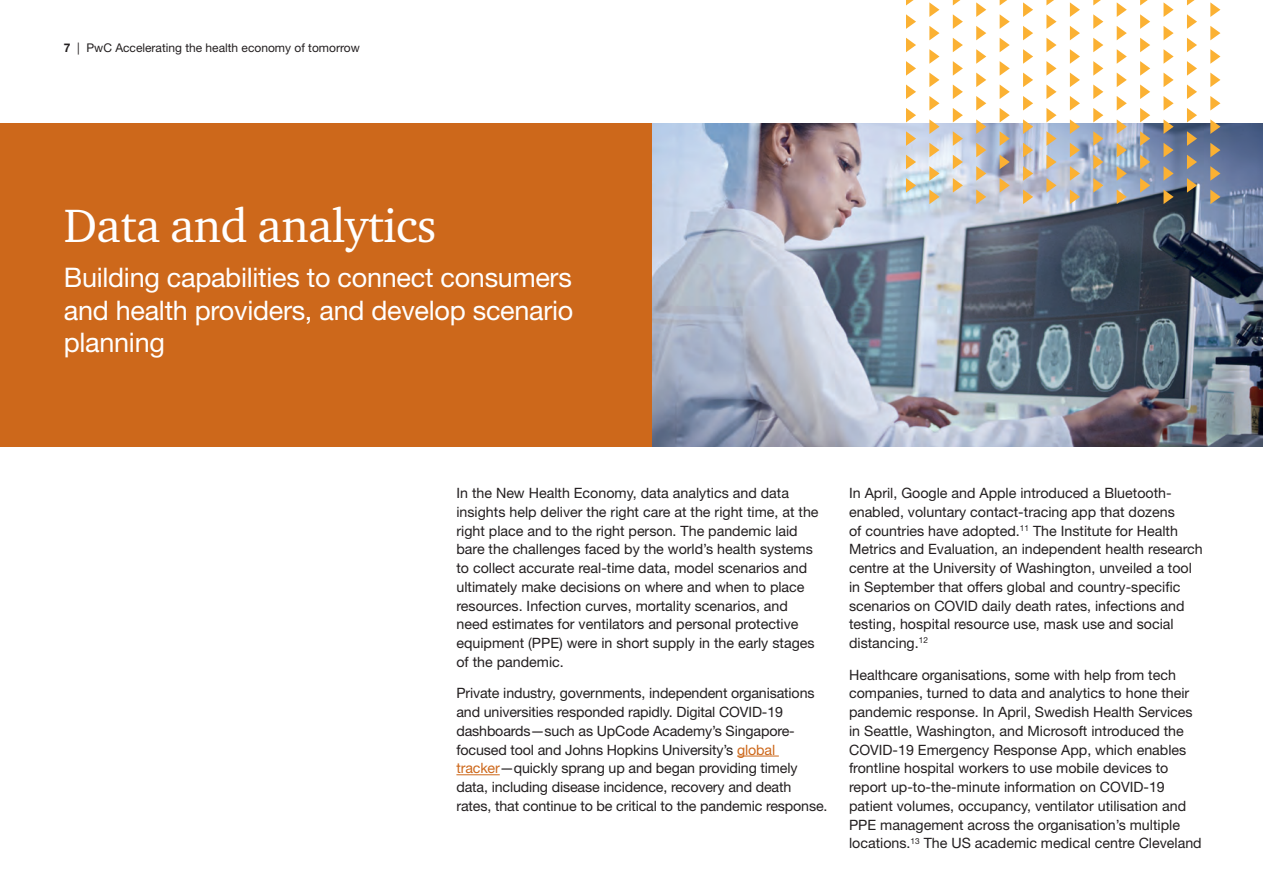
<style>
.page{position:relative;width:1263px;height:893px;background:#fff}
.page>*{position:absolute;margin:0;border:0;box-sizing:border-box;transform-origin:0 0}
.t1{font:48px "Charter ITC";letter-spacing:-.01em;color:#fff}
.t2{font:27px/32.4px "Helvetica Neue";letter-spacing:-.01em;color:#fff;text-align:justify}
.t3{font:14.25px/18.8px "Helvetica Neue";color:#231f20}
.t4{font:12px "Helvetica Neue";color:#231f20}
.s1{font-weight:700}
.s2{color:#cd681b}
</style>
<div class="page">
<div style="left:0;top:123px;width:653px;height:323px;background:#cd681b"></div>
<img style="left:653px;top:123px;width:610px;height:323px">
<hr style="left:737px;top:756px;width:42px;height:1px;background:#cd681b">
<hr style="left:456px;top:774px;width:44px;height:1px;background:#cd681b">
<svg style="left:1187px;top:178px;width:10px;height:15px"></svg>
<svg style="left:1187px;top:155px;width:10px;height:14px"></svg>
<svg style="left:1187px;top:131px;width:10px;height:15px"></svg>
<svg style="left:1187px;top:108px;width:10px;height:14px"></svg>
<svg style="left:1187px;top:84px;width:10px;height:15px"></svg>
<svg style="left:1187px;top:61px;width:10px;height:15px"></svg>
<svg style="left:1187px;top:38px;width:10px;height:14px"></svg>
<svg style="left:1187px;top:14px;width:10px;height:15px"></svg>
<svg style="left:1187px;top:0;width:7px;height:5px"></svg>
<svg style="left:1210px;top:190px;width:10px;height:14px"></svg>
<svg style="left:1210px;top:166px;width:10px;height:15px"></svg>
<svg style="left:1210px;top:143px;width:10px;height:14px"></svg>
<svg style="left:1210px;top:119px;width:10px;height:15px"></svg>
<svg style="left:1210px;top:96px;width:10px;height:15px"></svg>
<svg style="left:1210px;top:73px;width:10px;height:14px"></svg>
<svg style="left:1210px;top:49px;width:10px;height:15px"></svg>
<svg style="left:1210px;top:26px;width:10px;height:14px"></svg>
<svg style="left:1210px;top:2px;width:10px;height:15px"></svg>
<svg style="left:1140px;top:178px;width:10px;height:15px"></svg>
<svg style="left:1140px;top:155px;width:10px;height:14px"></svg>
<svg style="left:1140px;top:131px;width:10px;height:15px"></svg>
<svg style="left:1140px;top:108px;width:10px;height:14px"></svg>
<svg style="left:1140px;top:84px;width:10px;height:15px"></svg>
<svg style="left:1140px;top:61px;width:10px;height:15px"></svg>
<svg style="left:1140px;top:38px;width:10px;height:14px"></svg>
<svg style="left:1140px;top:14px;width:10px;height:15px"></svg>
<svg style="left:1140px;top:0;width:8px;height:5px"></svg>
<svg style="left:1163px;top:190px;width:10px;height:14px"></svg>
<svg style="left:1163px;top:166px;width:10px;height:15px"></svg>
<svg style="left:1163px;top:143px;width:10px;height:14px"></svg>
<svg style="left:1163px;top:119px;width:10px;height:15px"></svg>
<svg style="left:1163px;top:96px;width:10px;height:15px"></svg>
<svg style="left:1163px;top:73px;width:10px;height:14px"></svg>
<svg style="left:1163px;top:49px;width:10px;height:15px"></svg>
<svg style="left:1163px;top:26px;width:10px;height:14px"></svg>
<svg style="left:1163px;top:2px;width:10px;height:15px"></svg>
<svg style="left:1093px;top:178px;width:10px;height:15px"></svg>
<svg style="left:1093px;top:155px;width:10px;height:14px"></svg>
<svg style="left:1093px;top:131px;width:10px;height:15px"></svg>
<svg style="left:1093px;top:108px;width:10px;height:14px"></svg>
<svg style="left:1093px;top:84px;width:10px;height:15px"></svg>
<svg style="left:1093px;top:61px;width:10px;height:15px"></svg>
<svg style="left:1093px;top:38px;width:10px;height:14px"></svg>
<svg style="left:1093px;top:14px;width:10px;height:15px"></svg>
<svg style="left:1093px;top:0;width:8px;height:5px"></svg>
<svg style="left:1117px;top:190px;width:10px;height:14px"></svg>
<svg style="left:1117px;top:166px;width:10px;height:15px"></svg>
<svg style="left:1117px;top:143px;width:10px;height:14px"></svg>
<svg style="left:1117px;top:119px;width:10px;height:15px"></svg>
<svg style="left:1117px;top:96px;width:10px;height:15px"></svg>
<svg style="left:1117px;top:73px;width:10px;height:14px"></svg>
<svg style="left:1117px;top:49px;width:10px;height:15px"></svg>
<svg style="left:1117px;top:26px;width:10px;height:14px"></svg>
<svg style="left:1117px;top:2px;width:10px;height:15px"></svg>
<svg style="left:1046px;top:178px;width:10px;height:15px"></svg>
<svg style="left:1046px;top:155px;width:10px;height:14px"></svg>
<svg style="left:1046px;top:131px;width:10px;height:15px"></svg>
<svg style="left:1046px;top:108px;width:10px;height:14px"></svg>
<svg style="left:1046px;top:84px;width:10px;height:15px"></svg>
<svg style="left:1046px;top:61px;width:10px;height:15px"></svg>
<svg style="left:1046px;top:38px;width:10px;height:14px"></svg>
<svg style="left:1046px;top:14px;width:10px;height:15px"></svg>
<svg style="left:1046px;top:0;width:8px;height:5px"></svg>
<svg style="left:1070px;top:190px;width:10px;height:14px"></svg>
<svg style="left:1070px;top:166px;width:10px;height:15px"></svg>
<svg style="left:1070px;top:143px;width:10px;height:14px"></svg>
<svg style="left:1070px;top:119px;width:10px;height:15px"></svg>
<svg style="left:1070px;top:96px;width:10px;height:15px"></svg>
<svg style="left:1070px;top:73px;width:10px;height:14px"></svg>
<svg style="left:1070px;top:49px;width:10px;height:15px"></svg>
<svg style="left:1070px;top:26px;width:10px;height:14px"></svg>
<svg style="left:1070px;top:2px;width:10px;height:15px"></svg>
<svg style="left:1000px;top:178px;width:10px;height:15px"></svg>
<svg style="left:1000px;top:155px;width:10px;height:14px"></svg>
<svg style="left:1000px;top:131px;width:10px;height:15px"></svg>
<svg style="left:1000px;top:108px;width:10px;height:14px"></svg>
<svg style="left:1000px;top:85px;width:10px;height:14px"></svg>
<svg style="left:1000px;top:61px;width:10px;height:15px"></svg>
<svg style="left:1000px;top:38px;width:10px;height:14px"></svg>
<svg style="left:1000px;top:14px;width:10px;height:15px"></svg>
<svg style="left:1000px;top:0;width:7px;height:5px"></svg>
<svg style="left:1023px;top:190px;width:10px;height:14px"></svg>
<svg style="left:1023px;top:166px;width:10px;height:15px"></svg>
<svg style="left:1023px;top:143px;width:10px;height:14px"></svg>
<svg style="left:1023px;top:119px;width:10px;height:15px"></svg>
<svg style="left:1023px;top:96px;width:10px;height:15px"></svg>
<svg style="left:1023px;top:73px;width:10px;height:14px"></svg>
<svg style="left:1023px;top:49px;width:10px;height:15px"></svg>
<svg style="left:1023px;top:26px;width:10px;height:14px"></svg>
<svg style="left:1023px;top:2px;width:10px;height:15px"></svg>
<svg style="left:953px;top:178px;width:10px;height:15px"></svg>
<svg style="left:953px;top:155px;width:10px;height:14px"></svg>
<svg style="left:953px;top:131px;width:10px;height:15px"></svg>
<svg style="left:953px;top:108px;width:10px;height:14px"></svg>
<svg style="left:953px;top:84px;width:10px;height:15px"></svg>
<svg style="left:953px;top:61px;width:10px;height:15px"></svg>
<svg style="left:953px;top:38px;width:10px;height:14px"></svg>
<svg style="left:953px;top:14px;width:10px;height:15px"></svg>
<svg style="left:953px;top:0;width:7px;height:5px"></svg>
<svg style="left:976px;top:190px;width:10px;height:14px"></svg>
<svg style="left:976px;top:166px;width:10px;height:15px"></svg>
<svg style="left:976px;top:143px;width:10px;height:14px"></svg>
<svg style="left:976px;top:119px;width:10px;height:15px"></svg>
<svg style="left:976px;top:96px;width:10px;height:15px"></svg>
<svg style="left:976px;top:73px;width:10px;height:14px"></svg>
<svg style="left:976px;top:49px;width:10px;height:15px"></svg>
<svg style="left:976px;top:26px;width:10px;height:14px"></svg>
<svg style="left:976px;top:2px;width:10px;height:15px"></svg>
<svg style="left:906px;top:178px;width:10px;height:15px"></svg>
<svg style="left:906px;top:155px;width:10px;height:14px"></svg>
<svg style="left:906px;top:131px;width:10px;height:15px"></svg>
<svg style="left:906px;top:108px;width:10px;height:14px"></svg>
<svg style="left:906px;top:84px;width:10px;height:15px"></svg>
<svg style="left:906px;top:61px;width:10px;height:15px"></svg>
<svg style="left:906px;top:38px;width:10px;height:14px"></svg>
<svg style="left:906px;top:14px;width:10px;height:15px"></svg>
<svg style="left:906px;top:0;width:8px;height:5px"></svg>
<svg style="left:929px;top:190px;width:10px;height:14px"></svg>
<svg style="left:929px;top:166px;width:10px;height:15px"></svg>
<svg style="left:929px;top:143px;width:10px;height:14px"></svg>
<svg style="left:929px;top:119px;width:10px;height:15px"></svg>
<svg style="left:929px;top:96px;width:10px;height:15px"></svg>
<svg style="left:929px;top:73px;width:10px;height:14px"></svg>
<svg style="left:929px;top:49px;width:10px;height:15px"></svg>
<svg style="left:929px;top:26px;width:10px;height:14px"></svg>
<svg style="left:929px;top:2px;width:10px;height:15px"></svg>
<p class="t4" style="left:64px;top:41px;width:298px"><span class="s1">7</span> | PwC Accelerating the health economy of tomorrow</p>
<h1 class="t1" style="left:64px;top:196px;width:374px">Data and analytics</h1>
<h2 class="t2" style="left:64px;top:261px;width:511px">Building capabilities to connect consumers and health providers, and develop scenario planning</h2>
<p class="t3" style="left:456px;top:483px;width:364px">In the New Health Economy, data analytics and data insights help deliver the right care at the right time, at the right place and to the right person. The pandemic laid bare the challenges faced by the world’s health systems to collect accurate real-time data, model scenarios and ultimately make decisions on where and when to place resources. Infection curves, mortality scenarios, and need estimates for ventilators and personal protective equipment (PPE) were in short supply in the early stages of the pandemic.</p>
<p class="t3" style="left:456px;top:684px;width:373px">Private industry, governments, independent organisations and universities responded rapidly. Digital COVID-19 dashboards—such as UpCode Academy’s Singapore&shy;focused tool and Johns Hopkins University’s <span class="s2">global tracker</span>—quickly sprang up and began providing timely data, including disease incidence, recovery and death rates, that continue to be critical to the pandemic response.</p>
<p class="t3" style="left:849px;top:483px;width:355px">In April, Google and Apple introduced a Bluetooth&shy;enabled, voluntary contact-tracing app that dozens<br>of countries have adopted.<sup>11</sup> The Institute for Health Metrics and Evaluation, an independent health research centre at the University of Washington, unveiled a tool in September that offers global and country-specific scenarios on COVID daily death rates, infections and testing, hospital resource use, mask use and social distancing.<sup>12</sup></p>
<p class="t3" style="left:849px;top:665px;width:354px">Healthcare organisations, some with help from tech companies, turned to data and analytics to hone their pandemic response. In April, Swedish Health Services in Seattle, Washington, and Microsoft introduced the COVID-19 Emergency Response App, which enables frontline hospital workers to use mobile devices to report up-to-the-minute information on COVID-19 patient volumes, occupancy, ventilator utilisation and PPE management across the organisation’s multiple locations.<sup>13</sup> The US academic medical centre Cleveland</p>
</div>
